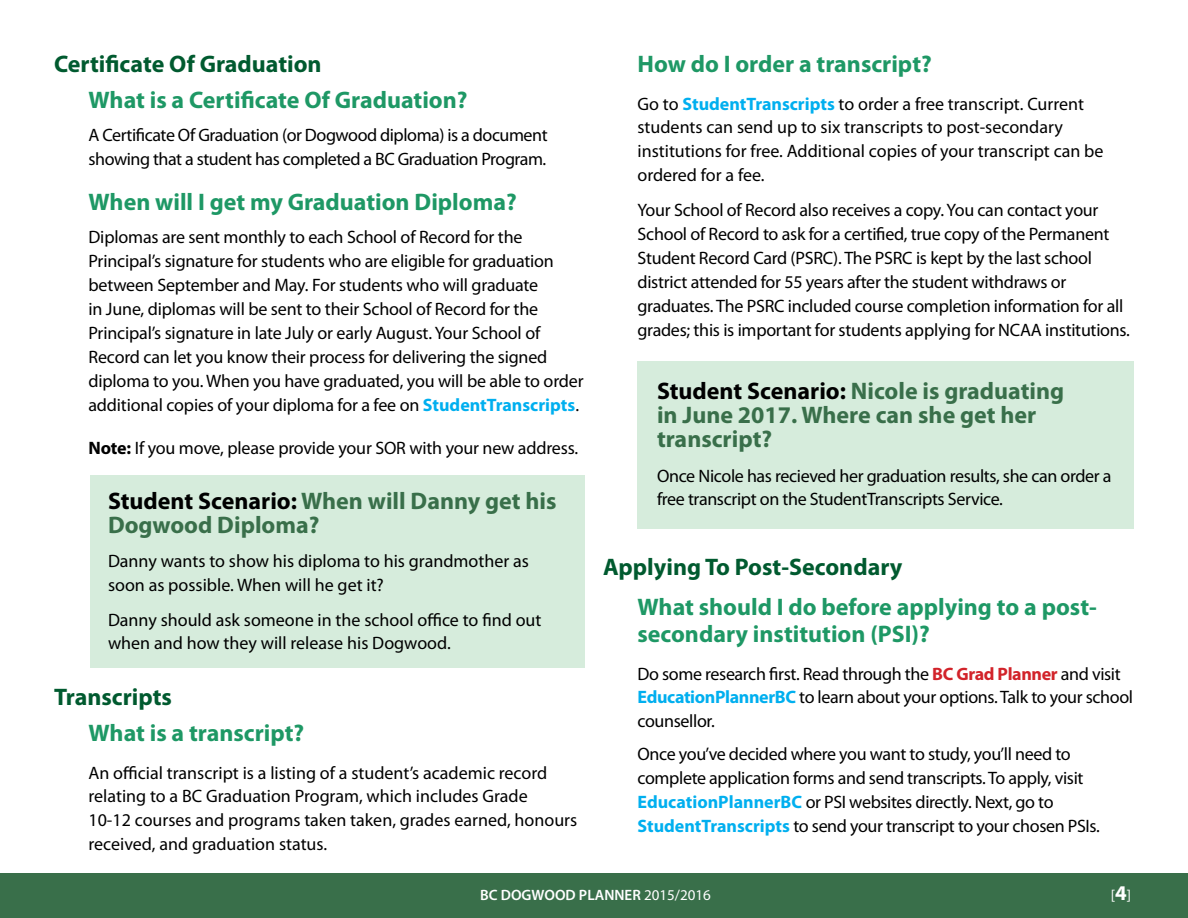
<style>
.page{position:relative;width:1188px;height:918px;background:#fff}
.page>*{position:absolute;margin:0;border:0;box-sizing:border-box;transform-origin:0 0}
.t1{font:700 24px/27px "Myriad Pro";color:#1e9865}
.t2{font:700 24px/24px "Myriad Pro";color:#396f4a}
.t3{font:700 24px "Myriad Pro";color:#005a2f}
.t4{font:18px/24px "Myriad Pro";letter-spacing:-.01em;color:#000}
.t5{font:600 15px "Myriad Pro";color:#fff}
.t6{font:15px "Myriad Pro";color:#fff}
.s1{font-weight:700;color:#00afef}
.s2{font-weight:700}
.s3{color:#000}
.s4{font-weight:700;color:#d2232a}
.s5{font-weight:400}
.s6{font-weight:700;font-size:21px}
</style>
<div class="page">
<div style="left:90px;top:475px;width:495px;height:192px;background:#d6ecdc"></div>
<div style="left:637px;top:361px;width:497px;height:168px;background:#d6ecdc"></div>
<div style="left:0;top:874px;width:1188px;height:44px;background:#396f4a"></div>
<h1 class="t3" style="left:54px;top:50px;width:269px">Certificate Of Graduation</h1>
<h1 class="t1" style="left:88px;top:87px;width:381px">What is a Certificate Of Graduation?</h1>
<p class="t4" style="left:88px;top:123px;width:461px">A Certificate Of Graduation (or Dogwood diploma) is a document showing that a student has completed a BC Graduation Program.</p>
<h1 class="t1" style="left:88px;top:189px;width:430px">When will I get my Graduation Diploma?</h1>
<p class="t4" style="left:88px;top:225px;width:497px">Diplomas are sent monthly to each School of Record for the Principal’s signature for students who are eligible for graduation between September and May. For students who will graduate<br>in June, diplomas will be sent to their School of Record for the Principal’s signature in late July or early August. Your School of Record can let you know their process for delivering the signed diploma to you. When you have graduated, you will be able to order additional copies of your diploma for a fee on <span class="s1">StudentTranscripts</span>.</p>
<p class="t4" style="left:88px;top:437px;width:491px"><span class="s2">Note:</span> If you move, please provide your SOR with your new address.</p>
<h1 class="t2" style="left:108px;top:489px;width:450px"><span class="s3">Student Scenario:</span> When will Danny get his<br>Dogwood Diploma?</h1>
<p class="t4" style="left:108px;top:549px;width:422px">Danny wants to show his diploma to his grandmother as soon as possible. When will he get it?</p>
<p class="t4" style="left:108px;top:608px;width:435px">Danny should ask someone in the school office to find out when and how they will release his Dogwood.</p>
<h1 class="t3" style="left:54px;top:683px;width:119px">Transcripts</h1>
<h1 class="t1" style="left:88px;top:720px;width:217px">What is a transcript?</h1>
<p class="t4" style="left:88px;top:761px;width:490px">An official transcript is a listing of a student’s academic record relating to a BC Graduation Program, which includes Grade<br>10-12 courses and programs taken taken, grades earned, honours received, and graduation status.</p>
<h1 class="t1" style="left:638px;top:51px;width:296px">How do I order a transcript?</h1>
<p class="t4" style="left:638px;top:92px;width:467px">Go to <span class="s1">StudentTranscripts</span> to order a free transcript. Current students can send up to six transcripts to post-secondary institutions for free. Additional copies of your transcript can be ordered for a fee.</p>
<p class="t4" style="left:638px;top:198px;width:494px">Your School of Record also receives a copy. You can contact your School of Record to ask for a certified, true copy of the Permanent Student Record Card (PSRC). The PSRC is kept by the last school district attended for 55 years after the student withdraws or graduates. The PSRC included course completion information for all grades; this is important for students applying for NCAA institutions.</p>
<h1 class="t2" style="left:657px;top:379px;width:409px"><span class="s3">Student Scenario:</span> Nicole is graduating in June 2017. Where can she get her transcript?</h1>
<p class="t4" style="left:657px;top:464px;width:456px">Once Nicole has recieved her graduation results, she can order a free transcript on the StudentTranscripts Service.</p>
<h1 class="t3" style="left:603px;top:553px;width:301px">Applying To Post-Secondary</h1>
<h1 class="t1" style="left:637px;top:594px;width:461px">What should I do before applying to a post&shy;secondary institution (PSI)?</h1>
<p class="t4" style="left:638px;top:662px;width:497px">Do some research first. Read through the <span class="s4">BC Grad Planner</span> and visit<br><span class="s1">EducationPlannerBC</span> to learn about your options. Talk to your school counsellor.</p>
<p class="t4" style="left:638px;top:743px;width:464px">Once you’ve decided where you want to study, you’ll need to complete application forms and send transcripts. To apply, visit <span class="s1">EducationPlannerBC</span> or PSI websites directly. Next, go to <span class="s1">StudentTranscripts</span> to send your transcript to your chosen PSIs.</p>
<p class="t5" style="left:480px;top:887px;width:232px">BC DOGWOOD PLANNER <span class="s5">2015/2016</span></p>
<p class="t6" style="left:1111px;top:887px;width:22px">[<span class="s6">4</span>]</p>
</div>
